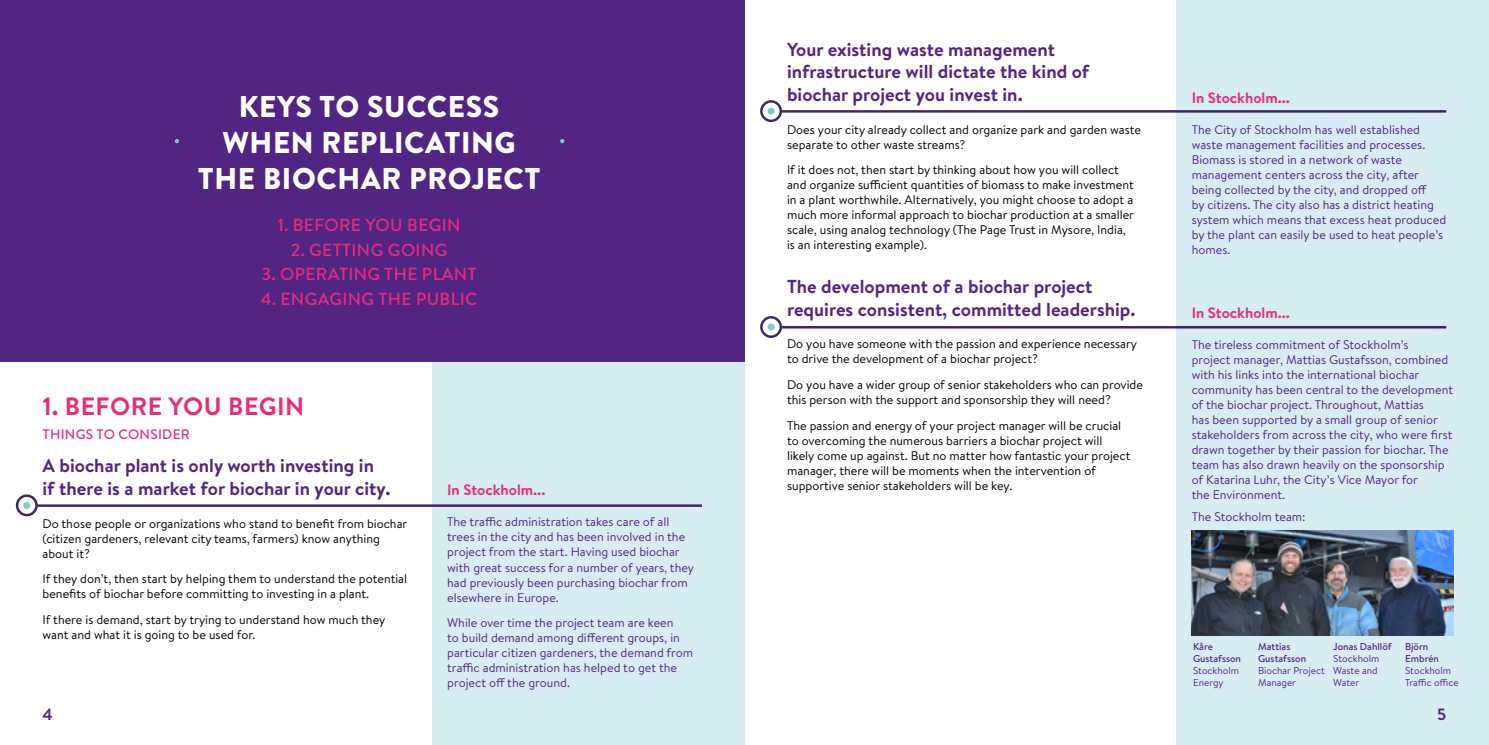
<style>
.page{position:relative;width:1489px;height:745px;background:#fff}
.page>*{position:absolute;margin:0;border:0;box-sizing:border-box;transform-origin:0 0}
.t1{font:900 30px/36px "Brandon Text";letter-spacing:.02em;color:#fff;text-align:center}
.t2{font:700 25px "Brandon Text";letter-spacing:.02em;color:#e72c7c}
.t3{font:700 18.75px/22.5px "Brandon Text";color:#522583}
.t4{font:500 17.5px "Brandon Text";letter-spacing:.02em;color:#e72c7c}
.t5{font:700 16.25px "Brandon Text";color:#522583}
.t6{font:700 15px "Brandon Text";color:#e72c7c}
.t7{font:500 13.75px "Brandon Text";letter-spacing:.02em;color:#e72c7c}
.t8{font:12.5px/15px "Brandon Text";color:#000}
.t9{font:12.5px/15px "Brandon Text";color:#522583}
.t10{font:10px/12px "Brandon Text";color:#522583}
.t11{font:500 10px/12px "Brandon Text";color:#522583}
</style>
<div class="page">
<div style="left:432px;top:324px;width:312px;height:420px;background:#d7edf4"></div>
<div style="left:0;top:0;width:744px;height:361px;background:#522583"></div>
<hr style="left:37px;top:504px;width:665px;height:2px;background:#412664">
<svg style="left:18px;top:496px;width:18px;height:18px"></svg>
<div style="left:16px;top:494px;width:22px;height:22px;border:2px solid #412664;border-radius:50%"></div>
<div style="left:23px;top:501px;width:7px;height:7px;background:#7ec9cd;border-radius:50%"></div>
<svg style="left:560px;top:139px;width:4px;height:4px"></svg>
<svg style="left:175px;top:139px;width:4px;height:4px"></svg>
<div style="left:1176px;top:0;width:312px;height:744px;background:#d7edf4"></div>
<hr style="left:780px;top:110px;width:665px;height:3px;background:#412664">
<svg style="left:762px;top:102px;width:18px;height:18px"></svg>
<div style="left:760px;top:100px;width:22px;height:22px;border:2px solid #412664;border-radius:50%"></div>
<div style="left:767px;top:108px;width:7px;height:6px;background:#7ec9cd;border-radius:50%"></div>
<hr style="left:780px;top:326px;width:665px;height:2px;background:#412664">
<svg style="left:762px;top:318px;width:18px;height:17px"></svg>
<div style="left:760px;top:316px;width:22px;height:22px;border:2px solid #412664;border-radius:50%"></div>
<div style="left:767px;top:323px;width:7px;height:7px;background:#7ec9cd;border-radius:50%"></div>
<img style="left:1191px;top:530px;width:262px;height:104px">
<h1 class="t1" style="left:198px;top:88px;width:344px">KEYS TO SUCCESS<br>WHEN REPLICATING<br>THE BIOCHAR PROJECT</h1>
<h3 class="t4" style="left:278px;top:213px;width:184px">1. BEFORE YOU BEGIN</h3>
<h3 class="t4" style="left:291px;top:237px;width:158px">2. GETTING GOING</h3>
<h3 class="t4" style="left:261px;top:262px;width:216px">3. OPERATING THE PLANT</h3>
<h3 class="t4" style="left:261px;top:286px;width:218px">4. ENGAGING THE PUBLIC</h3>
<h2 class="t2" style="left:43px;top:389px;width:263px">1. BEFORE YOU BEGIN</h2>
<p class="t7" style="left:43px;top:424px;width:149px">THINGS TO CONSIDER</p>
<h3 class="t3" style="left:43px;top:454px;width:349px">A biochar plant is only worth investing in if there is a market for biochar in your city.</h3>
<p class="t8" style="left:43px;top:515px;width:366px">Do those people or organizations who stand to benefit from biochar (citizen gardeners, relevant city teams, farmers) know anything about it?</p>
<p class="t8" style="left:43px;top:570px;width:366px">If they don’t, then start by helping them to understand the potential benefits of biochar before committing to investing in a plant.</p>
<p class="t8" style="left:43px;top:611px;width:344px">If there is demand, start by trying to understand how much they want and what it is going to be used for.</p>
<p class="t6" style="left:447px;top:479px;width:100px">In Stockholm...</p>
<p class="t9" style="left:447px;top:514px;width:248px">The traffic administration takes care of all trees in the city and has been involved in the project from the start. Having used biochar with great success for a number of years, they had previously been purchasing biochar from elsewhere in Europe.</p>
<p class="t9" style="left:447px;top:614px;width:247px">While over time the project team are keen<br>to build demand among different groups, in particular citizen gardeners, the demand from traffic administration has helped to get the project off the ground.</p>
<h3 class="t3" style="left:787px;top:37px;width:304px">Your existing waste management infrastructure will dictate the kind of biochar project you invest in.</h3>
<p class="t8" style="left:787px;top:121px;width:355px">Does your city already collect and organize park and garden waste separate to other waste streams?</p>
<p class="t8" style="left:787px;top:162px;width:348px">If it does not, then start by thinking about how you will collect and organize sufficient quantities of biomass to make investment in a plant worthwhile. Alternatively, you might choose to adopt a much more informal approach to biochar production at a smaller scale, using analog technology (The Page Trust in Mysore, India, is an interesting example).</p>
<h3 class="t3" style="left:787px;top:275px;width:350px">The development of a biochar project requires consistent, committed leadership.</h3>
<p class="t8" style="left:787px;top:336px;width:351px">Do you have someone with the passion and experience necessary to drive the development of a biochar project?</p>
<p class="t8" style="left:787px;top:376px;width:357px">Do you have a wider group of senior stakeholders who can provide this person with the support and sponsorship they will need?</p>
<p class="t8" style="left:787px;top:417px;width:345px">The passion and energy of your project manager will be crucial to overcoming the numerous barriers a biochar project will likely come up against. But no matter how fantastic your project manager, there will be moments when the intervention of supportive senior stakeholders will be key.</p>
<p class="t6" style="left:1191px;top:87px;width:100px">In Stockholm...</p>
<p class="t9" style="left:1191px;top:122px;width:256px">The City of Stockholm has well established waste management facilities and processes.<br>Biomass is stored in a network of waste management centers across the city, after being collected by the city, and dropped off<br>by citizens. The city also has a district heating system which means that excess heat produced by the plant can easily be used to heat people’s homes.</p>
<p class="t6" style="left:1191px;top:302px;width:100px">In Stockholm...</p>
<p class="t9" style="left:1191px;top:336px;width:263px">The tireless commitment of Stockholm’s<br>project manager, Mattias Gustafsson, combined with his links into the international biochar community has been central to the development of the biochar project. Throughout, Mattias<br>has been supported by a small group of senior stakeholders from across the city, who were first drawn together by their passion for biochar. The team has also drawn heavily on the sponsorship of Katarina Luhr, the City’s Vice Mayor for<br>the Environment.</p>
<p class="t9" style="left:1191px;top:508px;width:115px">The Stockholm team:</p>
<p class="t11" style="left:1192px;top:640px;width:50px">Kåre<br>Gustafsson</p>
<p class="t10" style="left:1192px;top:663px;width:48px">Stockholm<br>Energy</p>
<p class="t11" style="left:1257px;top:640px;width:50px">Mattias<br>Gustafsson</p>
<p class="t10" style="left:1257px;top:663px;width:68px">Biochar Project<br>Manager</p>
<p class="t11" style="left:1333px;top:640px;width:60px">Jonas Dahllöf</p>
<p class="t10" style="left:1333px;top:651px;width:48px">Stockholm<br>Waste and<br>Water</p>
<p class="t11" style="left:1404px;top:640px;width:35px">Björn<br>Embrén</p>
<p class="t10" style="left:1404px;top:663px;width:55px">Stockholm<br>Traffic office</p>
<h3 class="t5" style="left:43px;top:702px;width:12px">4</h3>
<h3 class="t5" style="left:1436px;top:702px;width:11px">5</h3>
</div>
